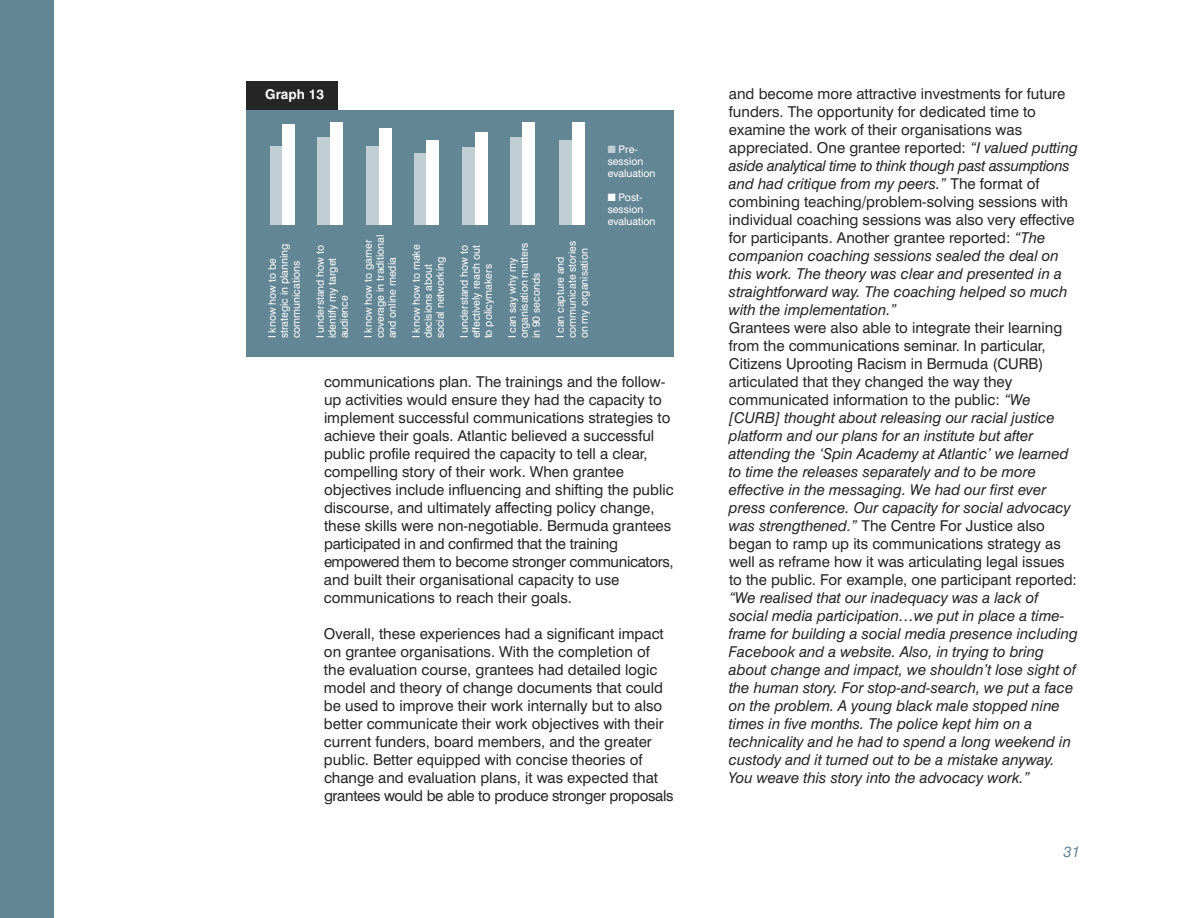
<style>
.page{position:relative;width:1188px;height:918px;background:#fff}
.page>*{position:absolute;margin:0;border:0;box-sizing:border-box;transform-origin:0 0}
.t1{font:15px/18px "Swiss 721 BT";color:#272627}
.t2{font:italic 15px/18px "Swiss 721 BT";color:#272627}
.t3{font:italic 15px "Swiss 721 BT";color:#628694}
.t4{font:700 13.5px "Swiss 721 BT";color:#fff}
.t5{font:10.5px/12px "Swiss 721 BT";color:#fff}
.s1{color:#c0cfd4}
.s2{font-style:italic}
</style>
<div class="page">
<div style="left:0;top:0;width:54px;height:918px;background:#628694"></div>
<div style="left:246px;top:81px;width:92px;height:37px;background:#272627"></div>
<div style="left:246px;top:110px;width:428px;height:246px;background:#628694"></div>
<div style="left:270px;top:146px;width:12px;height:79px;background:#c0cfd4"></div>
<div style="left:282px;top:124px;width:13px;height:101px;background:#fff"></div>
<div style="left:317px;top:137px;width:13px;height:88px;background:#c0cfd4"></div>
<div style="left:330px;top:122px;width:12px;height:103px;background:#fff"></div>
<div style="left:366px;top:146px;width:13px;height:79px;background:#c0cfd4"></div>
<div style="left:379px;top:129px;width:13px;height:96px;background:#fff"></div>
<div style="left:414px;top:153px;width:13px;height:72px;background:#c0cfd4"></div>
<div style="left:427px;top:140px;width:12px;height:85px;background:#fff"></div>
<div style="left:463px;top:147px;width:12px;height:78px;background:#c0cfd4"></div>
<div style="left:475px;top:132px;width:13px;height:93px;background:#fff"></div>
<div style="left:510px;top:137px;width:13px;height:88px;background:#c0cfd4"></div>
<div style="left:523px;top:122px;width:12px;height:103px;background:#fff"></div>
<div style="left:559px;top:140px;width:13px;height:85px;background:#c0cfd4"></div>
<div style="left:572px;top:122px;width:12px;height:103px;background:#fff"></div>
<p class="t4" style="left:265px;top:89px;width:60px">Graph 13</p>
<p class="t5" style="left:267px;top:338px;width:96px;rotate:-90deg">I know how to be strategic in planning communications</p>
<p class="t5" style="left:315px;top:338px;width:95px;rotate:-90deg">I understand how to identify my target audience</p>
<p class="t5" style="left:363px;top:338px;width:105px;rotate:-90deg">I know how to garner coverage in traditional and online media</p>
<p class="t5" style="left:411px;top:338px;width:95px;rotate:-90deg">I know how to make decisions about social networking</p>
<p class="t5" style="left:459px;top:338px;width:95px;text-align:justify;rotate:-90deg">I understand how to effectively reach out to policymakers</p>
<p class="t5" style="left:507px;top:338px;width:97px;rotate:-90deg">I can say why my organisation matters in 90 seconds</p>
<p class="t5" style="left:555px;top:338px;width:99px;rotate:-90deg">I can capture and communicate stories on my organisation</p>
<p class="t5" style="left:608px;top:144px;width:49px"><span class="s1">■</span> Pre&shy;session evaluation</p>
<p class="t5" style="left:608px;top:192px;width:49px">■ Post&shy;session evaluation</p>
<p class="t1" style="left:324px;top:374px;width:351px">communications plan. The trainings and the follow&shy;up activities would ensure they had the capacity to implement successful communications strategies to achieve their goals. Atlantic believed a successful public profile required the capacity to tell a clear, compelling story of their work. When grantee objectives include influencing and shifting the public discourse, and ultimately affecting policy change, these skills were non-negotiable. Bermuda grantees participated in and confirmed that the training empowered them to become stronger communicators, and built their organisational capacity to use communications to reach their goals.</p>
<p class="t1" style="left:324px;top:626px;width:351px">Overall, these experiences had a significant impact on grantee organisations. With the completion of the evaluation course, grantees had detailed logic model and theory of change documents that could be used to improve their work internally but to also better communicate their work objectives with their current funders, board members, and the greater public. Better equipped with concise theories of change and evaluation plans, it was expected that grantees would be able to produce stronger proposals</p>
<p class="t1" style="left:729px;top:86px;width:350px">and become more attractive investments for future funders. The opportunity for dedicated time to examine the work of their organisations was appreciated. One grantee reported: <span class="s2">“I valued putting aside analytical time to think though past assumptions and had critique from my peers.”</span> The format of combining teaching/problem-solving sessions with individual coaching sessions was also very effective for participants. Another grantee reported: <span class="s2">“The companion coaching sessions sealed the deal on this work. The theory was clear and presented in a straightforward way. The coaching helped so much with the implementation.”</span></p>
<p class="t1" style="left:729px;top:320px;width:350px">Grantees were also able to integrate their learning from the communications seminar. In particular, Citizens Uprooting Racism in Bermuda (CURB) articulated that they changed the way they communicated information to the public: <span class="s2">“We [CURB] thought about releasing our racial justice platform and our plans for an institute but after attending the ‘Spin Academy at Atlantic’ we learned to time the releases separately and to be more effective in the messaging. We had our first ever press conference. Our capacity for social advocacy was strengthened.”</span> The Centre For Justice also began to ramp up its communications strategy as well as reframe how it was articulating legal issues to the public. For example, one participant reported:</p>
<p class="t2" style="left:729px;top:590px;width:351px">“We realised that our inadequacy was a lack of social media participation…we put in place a time&shy;frame for building a social media presence including Facebook and a website. Also, in trying to bring about change and impact, we shouldn’t lose sight of the human story. For stop-and-search, we put a face on the problem. A young black male stopped nine times in five months. The police kept him on a technicality and he had to spend a long weekend in custody and it turned out to be a mistake anyway.<br>You weave this story into the advocacy work.”</p>
<p class="t3" style="left:1064px;top:847px;width:18px">31</p>
</div>
